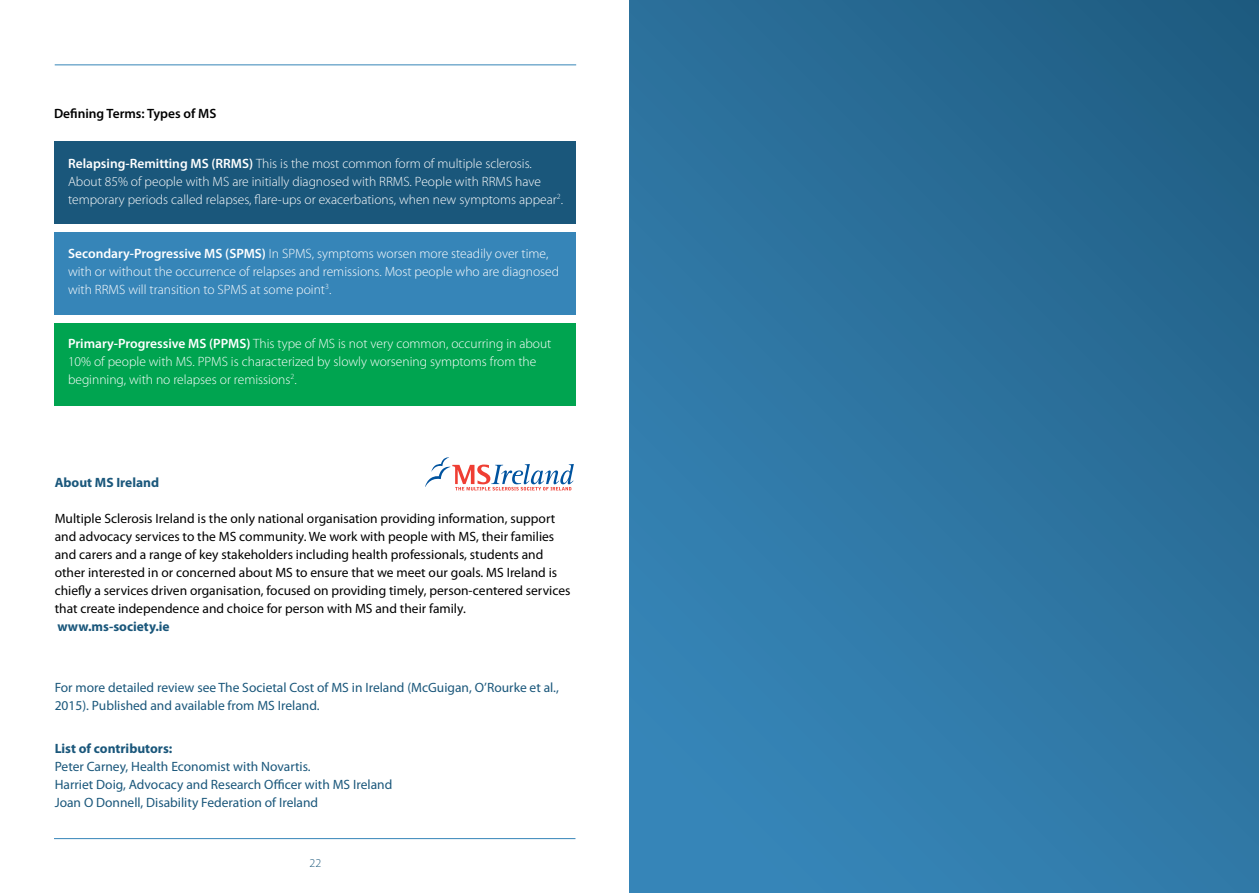
<style>
.page{position:relative;width:1259px;height:893px;background:#fff}
.page>*{position:absolute;margin:0;border:0;box-sizing:border-box;transform-origin:0 0}
.t1{font:300 13.5px/18px "Myriad Pro";color:#fff}
.t2{font:13.5px/18px "Myriad Pro";color:#000}
.t3{font:13.5px/18px "Myriad Pro";color:#1a577b}
.t4{font:700 13.5px "Myriad Pro";color:#1a577b}
.t5{font:600 13.5px "Myriad Pro";color:#000}
.t6{font:300 12px "Myriad Pro";color:#1a577b}
.s1{font-weight:600}
</style>
<div class="page">
<div style="left:629px;top:0;width:630px;height:893px;background:linear-gradient(to bottom,#25668d,#3582b3)"></div>
<hr style="left:54px;top:838px;width:521px;height:1px;background:#3685b8">
<hr style="left:55px;top:64px;width:521px;height:1px;background:#3685b8">
<div style="left:54px;top:141px;width:521px;height:82px;background:#1a577b"></div>
<div style="left:54px;top:232px;width:521px;height:83px;background:#3685b8"></div>
<div style="left:54px;top:324px;width:521px;height:82px;background:#00a450"></div>
<svg style="left:425px;top:457px;width:149px;height:33px"></svg>
<p class="t5" style="left:54px;top:105px;width:164px">Defining Terms: Types of MS</p>
<p class="t1" style="left:68px;top:154px;width:496px"><span class="s1">Relapsing-Remitting MS (RRMS)</span> This is the most common form of multiple sclerosis.<br>About 85% of people with MS are initially diagnosed with RRMS. People with RRMS have temporary periods called relapses, flare-ups or exacerbations, when new symptoms appear<sup>2</sup>.</p>
<p class="t1" style="left:68px;top:244px;width:492px"><span class="s1">Secondary-Progressive MS (SPMS)</span> In SPMS, symptoms worsen more steadily over time, with or without the occurrence of relapses and remissions. Most people who are diagnosed with RRMS will transition to SPMS at some point<sup>3</sup>.</p>
<p class="t1" style="left:68px;top:334px;width:485px"><span class="s1">Primary-Progressive MS (PPMS)</span> This type of MS is not very common, occurring in about<br>10% of people with MS. PPMS is characterized by slowly worsening symptoms from the beginning, with no relapses or remissions<sup>2</sup>.</p>
<p class="t4" style="left:55px;top:475px;width:106px">About MS Ireland</p>
<p class="t2" style="left:55px;top:509px;width:517px">Multiple Sclerosis Ireland is the only national organisation providing information, support and advocacy services to the MS community. We work with people with MS, their families and carers and a range of key stakeholders including health professionals, students and other interested in or concerned about MS to ensure that we meet our goals. MS Ireland is chiefly a services driven organisation, focused on providing timely, person-centered services that create independence and choice for person with MS and their family.</p>
<p class="t4" style="left:57px;top:619px;width:114px">www.ms-society.ie</p>
<p class="t3" style="left:55px;top:678px;width:505px">For more detailed review see The Societal Cost of MS in Ireland (McGuigan, O’Rourke et al.,<br>2015). Published and available from MS Ireland.</p>
<p class="t4" style="left:55px;top:741px;width:119px">List of contributors:</p>
<p class="t3" style="left:55px;top:757px;width:339px">Peter Carney, Health Economist with Novartis.<br>Harriet Doig, Advocacy and Research Officer with MS Ireland<br>Joan O Donnell, Disability Federation of Ireland</p>
<p class="t6" style="left:309px;top:856px;width:13px">22</p>
</div>
